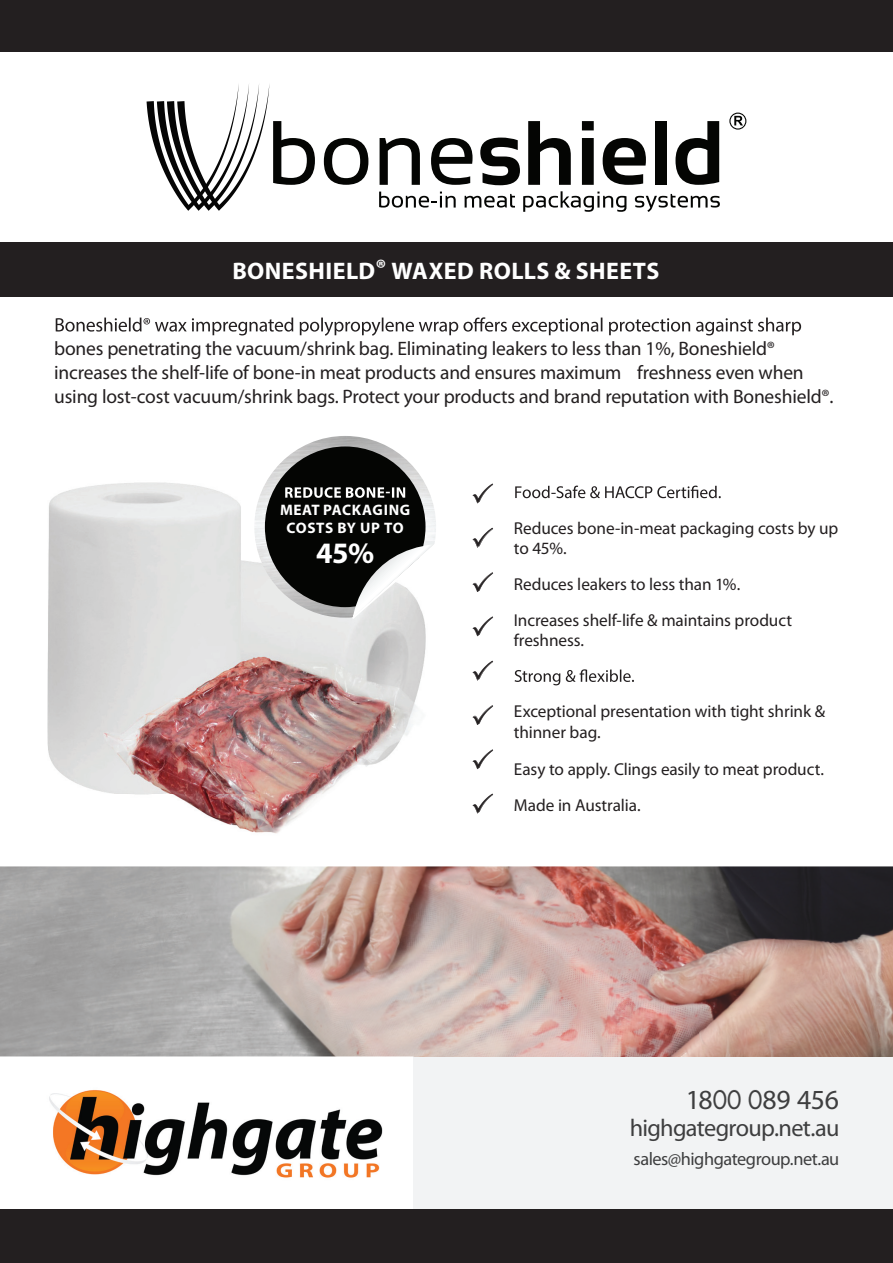
<style>
.page{position:relative;width:893px;height:1263px;background:#fff}
.page>*{position:absolute;margin:0;border:0;box-sizing:border-box;transform-origin:0 0}
.t1{font:700 29.7px "Myriad Pro";color:#fff}
.t2{font:27.75px "Myriad Pro";letter-spacing:-.005em;color:#3e3e3f}
.t3{font:24.3px "Myriad Pro";letter-spacing:-.03em;color:#3e3e3f}
.t4{font:700 24px "Myriad Pro";letter-spacing:.02em;color:#fff}
.t5{font:19.5px/24px "Myriad Pro";letter-spacing:-.01em;color:#231f20}
.t6{font:18.3px "Myriad Pro";letter-spacing:-.03em;color:#3e3e3f}
.t7{font:17.25px/20.7px "Myriad Pro";letter-spacing:-.005em;color:#231f20}
.t8{font:700 15.15px/17.9px "Myriad Pro";letter-spacing:.035em;color:#fff;text-align:center}
</style>
<div class="page">
<svg style="left:379px;top:192px;width:77px;height:16px"></svg>
<svg style="left:465px;top:194px;width:50px;height:14px"></svg>
<svg style="left:523px;top:191px;width:103px;height:21px"></svg>
<svg style="left:635px;top:194px;width:85px;height:18px"></svg>
<svg style="left:324px;top:138px;width:44px;height:47px"></svg>
<svg style="left:380px;top:138px;width:40px;height:47px"></svg>
<svg style="left:431px;top:138px;width:42px;height:47px"></svg>
<svg style="left:480px;top:138px;width:40px;height:47px"></svg>
<svg style="left:528px;top:121px;width:43px;height:64px"></svg>
<svg style="left:582px;top:121px;width:12px;height:64px"></svg>
<svg style="left:603px;top:138px;width:43px;height:47px"></svg>
<div style="left:655px;top:121px;width:12px;height:64px;background:#040503"></div>
<svg style="left:675px;top:121px;width:44px;height:64px"></svg>
<svg style="left:729px;top:113px;width:17px;height:17px"></svg>
<svg style="left:147px;top:84px;width:168px;height:127px"></svg>
<div style="left:0;top:0;width:893px;height:52px;background:#231f20"></div>
<div style="left:0;top:243px;width:893px;height:54px;background:#231f20"></div>
<div style="left:414px;top:1051px;width:479px;height:212px;background:#f2f3f4"></div>
<img style="left:49px;top:1090px;width:334px;height:88px">
<svg style="left:713px;top:1090px;width:28px;height:19px"></svg>
<svg style="left:749px;top:1090px;width:13px;height:19px"></svg>
<div style="left:0;top:1209px;width:893px;height:54px;background:#231f20"></div>
<img style="left:0;top:866px;width:469px;height:190px">
<img style="left:469px;top:866px;width:424px;height:185px">
<img style="left:414px;top:1051px;width:479px;height:5px">
<svg style="left:515px;top:486px;width:206px;height:12px"></svg>
<svg style="left:515px;top:669px;width:119px;height:16px"></svg>
<svg style="left:56px;top:317px;width:745px;height:19px"></svg>
<img style="left:47px;top:482px;width:379px;height:352px">
<img style="left:254px;top:436px;width:133px;height:182px">
<svg style="left:265px;top:446px;width:171px;height:173px"></svg>
<svg style="left:472px;top:484px;width:21px;height:19px"></svg>
<svg style="left:472px;top:528px;width:21px;height:20px"></svg>
<svg style="left:472px;top:572px;width:21px;height:20px"></svg>
<svg style="left:472px;top:616px;width:21px;height:20px"></svg>
<svg style="left:472px;top:661px;width:21px;height:20px"></svg>
<svg style="left:472px;top:705px;width:21px;height:20px"></svg>
<svg style="left:472px;top:749px;width:21px;height:20px"></svg>
<svg style="left:472px;top:794px;width:21px;height:20px"></svg>
<p class="t4" style="left:232px;top:256px;width:428px">BONESHIELD® WAXED ROLLS &amp; SHEETS</p>
<p class="t5" style="left:54px;top:339px;width:781px">bones penetrating the vacuum/shrink bag. Eliminating leakers to less than 1%, Boneshield® increases the shelf-life of bone-in meat products and ensures maximum freshness even when using lost-cost vacuum/shrink bags. Protect your products and brand reputation with Boneshield®.</p>
<p class="t8" style="left:280px;top:501px;width:132px">MEAT PACKAGING<br>COSTS BY UP TO</p>
<h1 class="t1" style="left:316px;top:535px;width:60px">45%</h1>
<p class="t7" style="left:514px;top:519px;width:326px">Reduces bone-in-meat packaging costs by up to 45%.</p>
<p class="t7" style="left:514px;top:568px;width:280px;line-height:35.5px">Reduces leakers to less than 1%.<br>Increases shelf-life &amp; maintains product</p>
<p class="t7" style="left:514px;top:632px;width:72px">freshness.</p>
<p class="t7" style="left:514px;top:703px;width:313px">Exceptional presentation with tight shrink &amp; thinner bag.</p>
<p class="t7" style="left:514px;top:754px;width:312px;line-height:35.5px">Easy to apply. Clings easily to meat product.<br>Made in Australia.</p>
<h2 class="t2" style="left:686px;top:1089px;width:155px">18OO O89 456</h2>
<p class="t3" style="left:630px;top:1118px;width:211px">highgategroup.net.au</p>
<p class="t6" style="left:633px;top:1152px;width:207px">sales@highgategroup.net.au</p>
</div>
